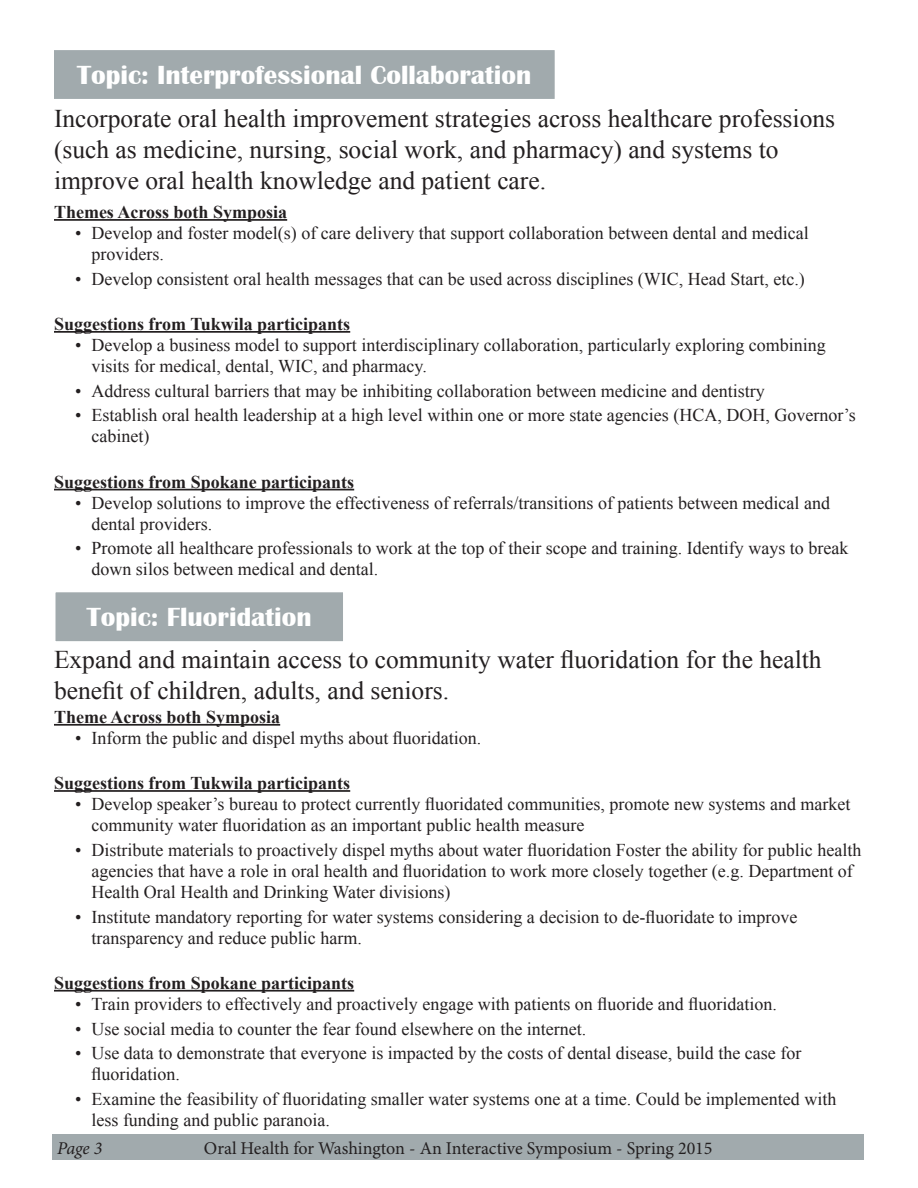
<style>
.page{position:relative;width:918px;height:1188px;background:#fff}
.page>*{position:absolute;margin:0;border:0;box-sizing:border-box;transform-origin:0 0}
.Subtitles{font:700 27px "Britannic";color:#fff}
.Body_Text_LARGE{font:25.5px/30.6px "Times New Roman";color:#231f20}
.t1{font:18px/21px "Times New Roman";color:#231f20}
.Body_Text{font:700 18px "Times New Roman";color:#231f20}
.t2{font:18px "Minion Pro";color:#231f20}
.t3{font:italic 18px "Minion Pro";color:#231f20}
</style>
<div class="page">
<div style="left:52px;top:1134px;width:812px;height:26px;background:#a1aaad"></div>
<hr style="left:54px;top:724px;width:226px;height:2px;background:#231f20">
<hr style="left:54px;top:790px;width:296px;height:2px;background:#231f20">
<hr style="left:54px;top:990px;width:300px;height:2px;background:#231f20">
<div style="left:53px;top:49px;width:502px;height:51px;background:#a1aaad"></div>
<div style="left:52px;top:49px;width:504px;height:51px;border:2px solid #fff"></div>
<hr style="left:54px;top:219px;width:233px;height:2px;background:#231f20">
<hr style="left:54px;top:331px;width:296px;height:2px;background:#231f20">
<hr style="left:54px;top:489px;width:300px;height:1px;background:#231f20">
<div style="left:55px;top:592px;width:289px;height:50px;background:#a1aaad"></div>
<div style="left:54px;top:591px;width:291px;height:52px;border:2px solid #fff"></div>
<p class="Subtitles" style="left:77px;top:59px;width:456px">Topic: Interprofessional Collaboration</p>
<p class="Body_Text_LARGE" style="left:54px;top:103px;width:783px">Incorporate oral health improvement strategies across healthcare professions (such as medicine, nursing, social work, and pharmacy) and systems to improve oral health knowledge and patient care.</p>
<p class="Body_Text" style="left:54px;top:199px;width:235px">Themes Across both Symposia</p>
<p class="t1" style="left:92px;top:222px;width:719px;text-indent:-16px">• Develop and foster model(s) of care delivery that support collaboration between dental and medical providers.</p>
<p class="t1" style="left:75px;top:268px;width:731px">• Develop consistent oral health messages that can be used across disciplines (WIC, Head Start, etc.)</p>
<p class="Body_Text" style="left:54px;top:311px;width:298px">Suggestions from Tukwila participants</p>
<p class="t1" style="left:92px;top:334px;width:736px;text-indent:-16px">• Develop a business model to support interdisciplinary collaboration, particularly exploring combining visits for medical, dental, WIC, and pharmacy.</p>
<p class="t1" style="left:75px;top:380px;width:691px">• Address cultural barriers that may be inhibiting collaboration between medicine and dentistry</p>
<p class="t1" style="left:92px;top:405px;width:766px;text-indent:-16px">• Establish oral health leadership at a high level within one or more state agencies (HCA, DOH, Governor’s cabinet)</p>
<p class="Body_Text" style="left:54px;top:469px;width:302px">Suggestions from Spokane participants</p>
<p class="t1" style="left:92px;top:492px;width:740px;text-indent:-16px">• Develop solutions to improve the effectiveness of referrals/transitions of patients between medical and dental providers.</p>
<p class="t1" style="left:92px;top:538px;width:758px;text-indent:-16px">• Promote all healthcare professionals to work at the top of their scope and training. Identify ways to break down silos between medical and dental.</p>
<p class="Subtitles" style="left:87px;top:602px;width:226px">Topic: Fluoridation</p>
<p class="Body_Text_LARGE" style="left:54px;top:644px;width:769px">Expand and maintain access to community water fluoridation for the health benefit of children, adults, and seniors.</p>
<p class="Body_Text" style="left:54px;top:704px;width:228px">Theme Across both Symposia</p>
<p class="t1" style="left:75px;top:727px;width:408px">• Inform the public and dispel myths about fluoridation.</p>
<p class="Body_Text" style="left:54px;top:771px;width:298px">Suggestions from Tukwila participants</p>
<p class="t1" style="left:92px;top:793px;width:761px;text-indent:-16px">• Develop speaker’s bureau to protect currently fluoridated communities, promote new systems and market community water fluoridation as an important public health measure</p>
<p class="t1" style="left:92px;top:839px;width:771px;text-indent:-16px">• Distribute materials to proactively dispel myths about water fluoridation Foster the ability for public health agencies that have a role in oral health and fluoridation to work more closely together (e.g. Department of<br>Health Oral Health and Drinking Water divisions)</p>
<p class="t1" style="left:92px;top:906px;width:707px;text-indent:-16px">• Institute mandatory reporting for water systems considering a decision to de-fluoridate to improve transparency and reduce public harm.</p>
<p class="Body_Text" style="left:54px;top:970px;width:302px">Suggestions from Spokane participants</p>
<p class="t1" style="left:75px;top:993px;width:703px">• Train providers to effectively and proactively engage with patients on fluoride and fluoridation.</p>
<p class="t1" style="left:75px;top:1018px;width:513px">• Use social media to counter the fear found elsewhere on the internet.</p>
<p class="t1" style="left:92px;top:1043px;width:711px;text-indent:-16px">• Use data to demonstrate that everyone is impacted by the costs of dental disease, build the case for fluoridation.</p>
<p class="t1" style="left:92px;top:1088px;width:746px;text-indent:-16px">• Examine the feasibility of fluoridating smaller water systems one at a time. Could be implemented with less funding and public paranoia.</p>
<p class="t3" style="left:57px;top:1135px;width:47px">Page 3</p>
<p class="t2" style="left:204px;top:1136px;width:510px">Oral Health for Washington - An Interactive Symposium - Spring 2015</p>
</div>
